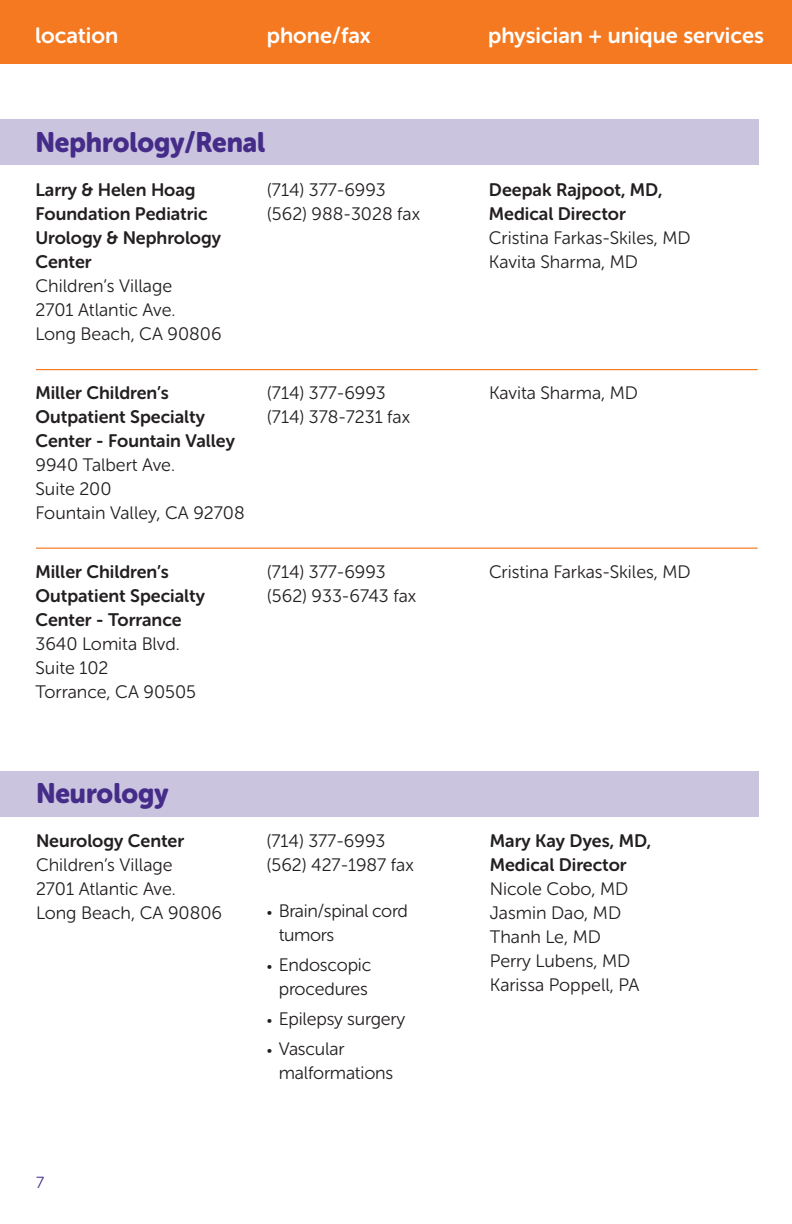
<style>
.page{position:relative;width:792px;height:1224px;background:#fff}
.page>*{position:absolute;margin:0;border:0;box-sizing:border-box;transform-origin:0 0}
.t1{font:28px "Museo Sans Rounded 900";color:#442c88;scale:.95 1}
.t2{font:22px "Museo Sans Rounded 700";color:#fff}
.t3{font:18px/24px "Museo Sans Rounded 300";color:#231f20}
.t4{font:18px/24px "Museo Sans Rounded 700";color:#231f20}
.t5{font:18px/24px "Museo Sans Rounded 300";letter-spacing:-.02em;color:#231f20}
.t6{font:16px "Museo Sans Rounded 300";color:#442c88}
.s1{font-size:14px}
</style>
<div class="page">
<div style="left:0;top:0;width:792px;height:63px;background:#f47921"></div>
<div style="left:0;top:120px;width:759px;height:45px;background:#cac4df"></div>
<hr style="left:36px;top:369px;width:722px;height:1px;background:#f47921">
<hr style="left:36px;top:548px;width:722px;height:1px;background:#f47921">
<div style="left:0;top:771px;width:759px;height:45px;background:#cac4df"></div>
<p class="t2" style="left:35px;top:23px;width:85px">location</p>
<p class="t2" style="left:267px;top:23px;width:106px">phone/fax</p>
<p class="t2" style="left:488px;top:23px;width:277px">physician + unique services</p>
<h1 class="t1" style="left:36px;top:126px;width:244px">Nephrology/Renal</h1>
<p class="t4" style="left:36px;top:178px;width:187px">Larry &amp; Helen Hoag<br>Foundation Pediatric<br>Urology &amp; Nephrology<br>Center</p>
<p class="t3" style="left:36px;top:274px;width:188px">Children’s Village<br>2701 Atlantic Ave.<br>Long Beach, CA 90806</p>
<p class="t3" style="left:267px;top:178px;width:155px">(714) 377-6993 (562) 988-3028 fax</p>
<p class="t4" style="left:489px;top:178px;width:175px">Deepak Rajpoot, MD,<br>Medical Director</p>
<p class="t3" style="left:489px;top:226px;width:203px">Cristina Farkas-Skiles, MD<br>Kavita Sharma, MD</p>
<p class="t4" style="left:36px;top:381px;width:201px">Miller Children’s<br>Outpatient Specialty<br>Center - Fountain Valley</p>
<p class="t3" style="left:36px;top:453px;width:211px">9940 Talbert Ave.<br>Suite 200<br>Fountain Valley, CA 92708</p>
<p class="t4" style="left:36px;top:560px;width:171px">Miller Children’s<br>Outpatient Specialty<br>Center - Torrance</p>
<p class="t3" style="left:36px;top:632px;width:162px">3640 Lomita Blvd.<br>Suite 102<br>Torrance, CA 90505</p>
<p class="t3" style="left:267px;top:381px;width:145px">(714) 377-6993 (714) 378-7231 fax</p>
<p class="t3" style="left:489px;top:381px;width:151px">Kavita Sharma, MD</p>
<p class="t3" style="left:267px;top:560px;width:151px">(714) 377-6993 (562) 933-6743 fax</p>
<p class="t3" style="left:489px;top:560px;width:203px">Cristina Farkas-Skiles, MD</p>
<h1 class="t1" style="left:36px;top:778px;width:141px">Neurology</h1>
<p class="t4" style="left:36px;top:829px;width:150px">Neurology Center</p>
<p class="t3" style="left:36px;top:853px;width:188px">Children’s Village<br>2701 Atlantic Ave.<br>Long Beach, CA 90806</p>
<p class="t3" style="left:267px;top:829px;width:149px">(714) 377-6993 (562) 427-1987 fax</p>
<p class="t5" style="left:279px;top:899px;width:131px;text-indent:-12px"><span class="s1">•</span> Brain/spinal cord tumors</p>
<p class="t3" style="left:267px;top:953px;width:106px;text-align:center"><span class="s1">•</span> Endoscopic procedures</p>
<p class="t3" style="left:267px;top:1007px;width:140px"><span class="s1">•</span> Epilepsy surgery</p>
<p class="t3" style="left:279px;top:1037px;width:116px;text-indent:-12px"><span class="s1">•</span> Vascular malformations</p>
<p class="t4" style="left:490px;top:829px;width:163px">Mary Kay Dyes, MD,<br>Medical Director</p>
<p class="t3" style="left:490px;top:877px;width:151px">Nicole Cobo, MD<br>Jasmin Dao, MD<br>Thanh Le, MD<br>Perry Lubens, MD<br>Karissa Poppell, PA</p>
<p class="t6" style="left:36px;top:1174px;width:10px">7</p>
</div>
